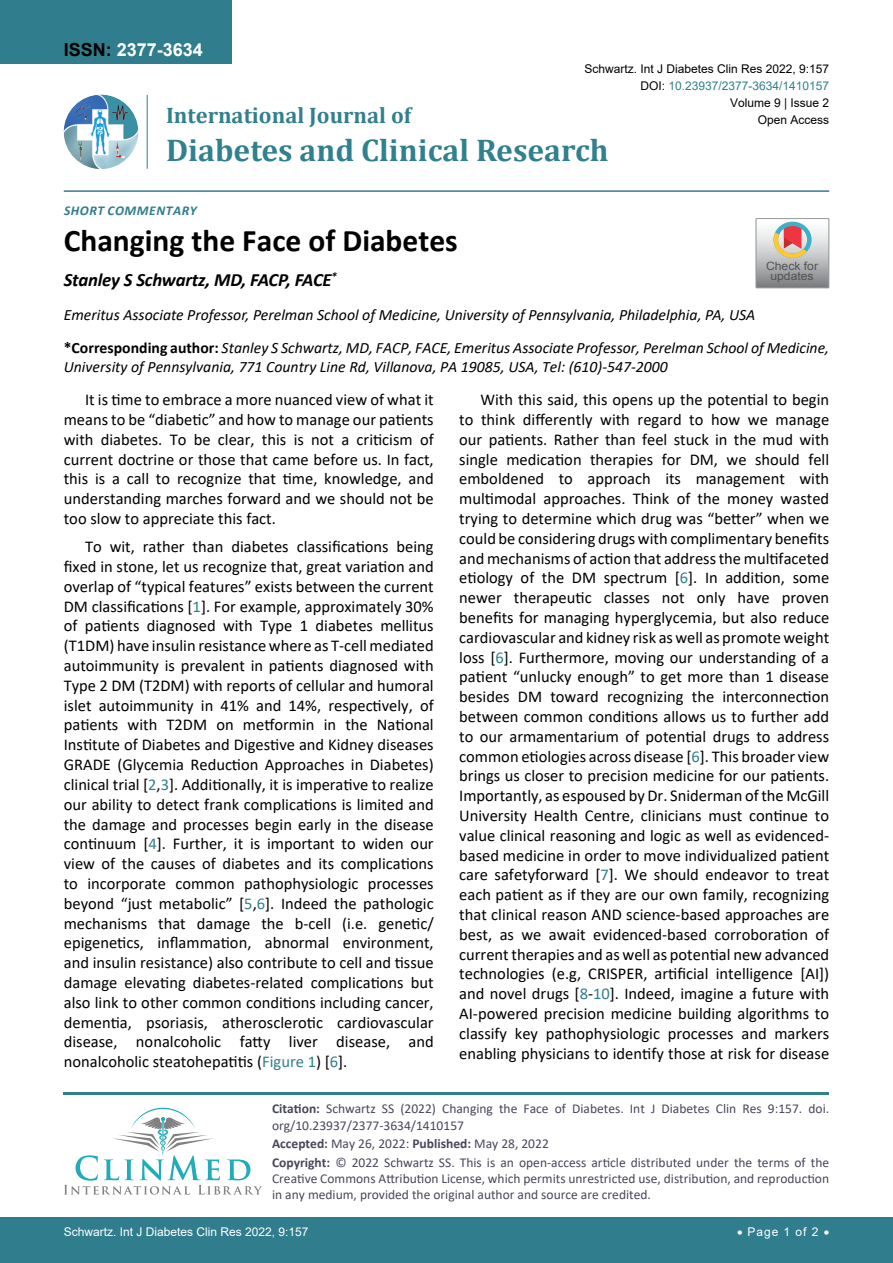
<style>
.page{position:relative;width:893px;height:1263px;background:#fff}
.page>*{position:absolute;margin:0;border:0;box-sizing:border-box;transform-origin:0 0}
.t1{font:700 31.5px "Cambria";color:#30808d}
.t2{font:700 31.5px "Calibri";color:#000}
.t3{font:700 22.5px "Cambria";color:#30808d}
.t4{font:italic 700 18.75px "Calibri";letter-spacing:-.01em;color:#000}
.t5{font:700 18px "Arial";color:#fff}
.t6{font:16.5px/19.8px "Calibri";color:#000;text-align:justify}
.t7{font:italic 15.75px/33px "Calibri";color:#000}
.t8{font:13.5px/16.2px "Calibri";color:#47475c}
.t9{font:italic 700 13.5px "Calibri";letter-spacing:.04em;color:#307d8d}
.t10{font:12px "Arial";color:#000}
.t11{font:12px "Arial";color:#fff}
.t12{font:12px "Arial";color:#30808d}
.t13{font:11.55px/9.9px "Arial";color:#535353;text-align:center;scale:1.06 1}
.s1{color:#000}
.s2{font-weight:700;font-style:normal}
.s3{color:#30808d}
.s4{font-weight:700}
</style>
<div class="page">
<div style="left:0;top:0;width:231px;height:64px;background:#307d8d"></div>
<img style="left:64px;top:95px;width:74px;height:74px;border-radius:37px">
<hr style="left:147px;top:95px;width:1px;height:74px;background:#307d8d">
<hr style="left:64px;top:190px;width:765px;height:2px;background:#307d8d">
<div style="left:0;top:1217px;width:893px;height:46px;background:#307d8d"></div>
<hr style="left:64px;top:1092px;width:765px;height:3px;background:#30808d">
<svg style="left:64px;top:1108px;width:198px;height:87px"></svg>
<svg style="left:756px;top:219px;width:73px;height:69px;background:#bdb6b3"></svg>
<p class="t5" style="left:64px;top:37px;width:141px"><span class="s1">ISSN:</span> 2377-3634</p>
<p class="t10" style="left:584px;top:60px;width:246px">Schwartz. Int J Diabetes Clin Res 2022, 9:157</p>
<p class="t10" style="left:730px;top:95px;width:101px">Volume 9 | Issue 2</p>
<p class="t12" style="left:640px;top:77px;width:190px"><span class="s1">DOI:</span> 10.23937/2377-3634/1410157</p>
<h2 class="t3" style="left:166px;top:100px;width:247px">International Journal of</h2>
<h1 class="t1" style="left:166px;top:128px;width:444px">Diabetes and Clinical Research</h1>
<p class="t10" style="left:758px;top:112px;width:73px">Open Access</p>
<p class="t9" style="left:64px;top:201px;width:73px">SHORT COMME</p>
<p class="t9" style="left:156px;top:201px;width:42px">NTARY</p>
<h1 class="t2" style="left:64px;top:218px;width:395px">Changing the Face of Diabetes</h1>
<p class="t4" style="left:64px;top:267px;width:275px">STANLEY S SCHWARTZ, MD, FACP, FACE<sup>*</sup></p>
<p class="t7" style="left:64px;top:297px;width:767px">Emeritus Associate Professor, Perelman School of Medicine, University of Pennsylvania, Philadelphia, PA, USA <span class="s2">*Corresponding author:</span> Stanley S Schwartz, MD, FACP, FACE, Emeritus Associate Professor, Perelman School of Medicine,</p>
<p class="t7" style="left:64px;top:349px;width:606px">University of Pennsylvania, 771 Country Line Rd, Villanova, PA 19085, USA, Tel: (610)-547-2000</p>
<p class="t13" style="left:766px;top:261px;width:51px">Check for updates</p>
<p class="t6" style="left:64px;top:389px;width:371px;text-indent:21px">It is time to embrace a more nuanced view of what it means to be “diabetic” and how to manage our patients with diabetes. To be clear, this is not a criticism of current doctrine or those that came before us. In fact, this is a call to recognize that time, knowledge, and understanding marches forward and we should not be too slow to appreciate this fact.</p>
<p class="t6" style="left:64px;top:536px;width:371px;text-indent:21px">To wit, rather than diabetes classifications being fixed in stone, let us recognize that, great variation and overlap of “typical features” exists between the current DM classifications [<span class="s3">1</span>]. For example, approximately 30% of patients diagnosed with Type 1 diabetes mellitus (T1DM) have insulin resistance where as T-cell mediated autoimmunity is prevalent in patients diagnosed with Type 2 DM (T2DM) with reports of cellular and humoral islet autoimmunity in 41% and 14%, respectively, of patients with T2DM on metformin in the National Institute of Diabetes and Digestive and Kidney diseases GRADE (Glycemia Reduction Approaches in Diabetes) clinical trial [<span class="s3">2</span>,<span class="s3">3</span>]. Additionally, it is imperative to realize our ability to detect frank complications is limited and the damage and processes begin early in the disease continuum [<span class="s3">4</span>]. Further, it is important to widen our view of the causes of diabetes and its complications to incorporate common pathophysiologic processes beyond “just metabolic” [<span class="s3">5</span>,<span class="s3">6</span>]. Indeed the pathologic mechanisms that damage the b-cell (i.e. genetic/ epigenetics, inflammation, abnormal environment, and insulin resistance) also contribute to cell and tissue damage elevating diabetes-related complications but also link to other common conditions including cancer, dementia, psoriasis, atherosclerotic cardiovascular disease, nonalcoholic fatty liver disease, and nonalcoholic steatohepatitis (<span class="s3">Figure 1</span>) [<span class="s3">6</span>].</p>
<p class="t6" style="left:459px;top:389px;width:371px;text-indent:21px">With this said, this opens up the potential to begin to think differently with regard to how we manage our patients. Rather than feel stuck in the mud with single medication therapies for DM, we should fell emboldened to approach its management with multimodal approaches. Think of the money wasted trying to determine which drug was “better” when we could be considering drugs with complimentary benefits and mechanisms of action that address the multifaceted etiology of the DM spectrum [<span class="s3">6</span>]. In addition, some newer therapeutic classes not only have proven benefits for managing hyperglycemia, but also reduce cardiovascular and kidney risk as well as promote weight loss [<span class="s3">6</span>]. Furthermore, moving our understanding of a patient “unlucky enough” to get more than 1 disease besides DM toward recognizing the interconnection between common conditions allows us to further add to our armamentarium of potential drugs to address common etiologies across disease [<span class="s3">6</span>]. This broader view brings us closer to precision medicine for our patients.<br>Importantly, as espoused by Dr. Sniderman of the McGill University Health Centre, clinicians must continue to value clinical reasoning and logic as well as evidenced&shy;based medicine in order to move individualized patient care safetyforward [<span class="s3">7</span>]. We should endeavor to treat each patient as if they are our own family, recognizing that clinical reason AND science-based approaches are best, as we await evidenced-based corroboration of current therapies and as well as potential new advanced technologies (e.g, CRISPER, artificial intelligence [AI]) and novel drugs [<span class="s3">8</span>-<span class="s3">10</span>]. Indeed, imagine a future with AI-powered precision medicine building algorithms to classify key pathophysiologic processes and markers enabling physicians to identify those at risk for disease</p>
<p class="t8" style="left:272px;top:1100px;width:559px"><span class="s4">Citation:</span> Schwartz SS (2022) Changing the Face of Diabetes. Int J Diabetes Clin Res 9:157. doi. org/10.23937/2377-3634/1410157</p>
<p class="t8" style="left:272px;top:1134px;width:559px;line-height:18.6px"><span class="s4">Accepted:</span> May 26, 2022: <span class="s4">Published:</span> May 28, 2022<br><span class="s4">Copyright:</span> © 2022 Schwartz SS. This is an open-access article distributed under the terms of the</p>
<p class="t8" style="left:272px;top:1170px;width:559px">Creative Commons Attribution License, which permits unrestricted use, distribution, and reproduction in any medium, provided the original author and source are credited.</p>
<p class="t11" style="left:64px;top:1223px;width:246px">Schwartz. Int J Diabetes Clin Res 2022, 9:157</p>
<p class="t11" style="left:737px;top:1223px;width:94px">• Page 1 of 2 •</p>
</div>
